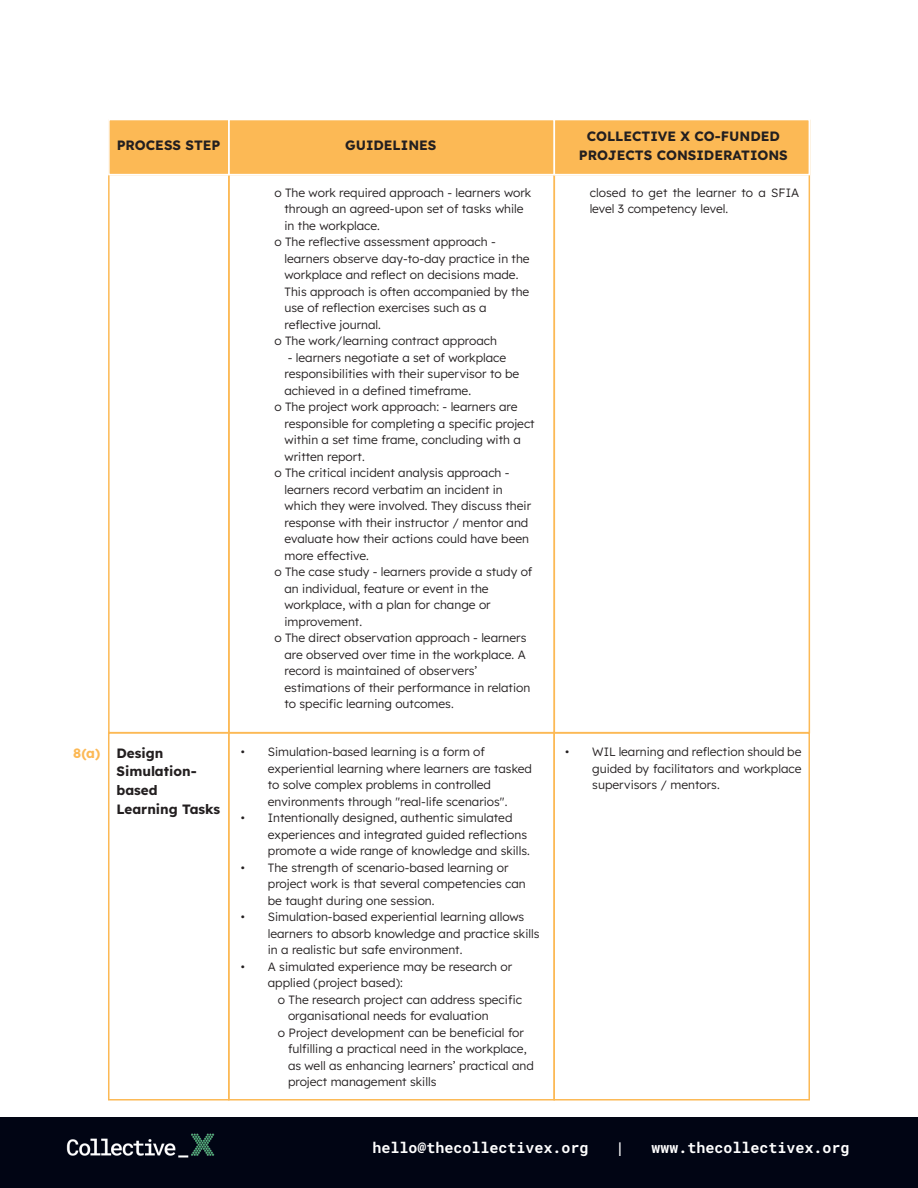
<style>
.page{position:relative;width:918px;height:1188px;background:#fff}
.page>*{position:absolute;margin:0;border:0;box-sizing:border-box;transform-origin:0 0}
.t1{font:700 15px "Roboto Mono";color:#fff}
.t2{font:13.5px/18.8px "Lexend";color:#231f20;text-align:center}
.t3{font:13.5px "Lexend";color:#fcb955}
.t4{font:12px/16.5px "Lexend";color:#231f20}
</style>
<div class="page">
<div style="left:0;top:1118px;width:918px;height:70px;background:#010514"></div>
<img style="left:45px;top:1117px;width:191px;height:41px">
<div style="left:108px;top:120px;width:702px;height:55px;background:#fcb955"></div>
<div style="left:108px;top:120px;width:122px;height:613px;border:2px solid #fcb955"></div>
<div style="left:554px;top:120px;width:256px;height:613px;border:2px solid #fcb955"></div>
<div style="left:228px;top:119px;width:327px;height:56px;border:2px solid #fff"></div>
<div style="left:108px;top:119px;width:122px;height:56px;border:2px solid #fff"></div>
<div style="left:554px;top:119px;width:256px;height:56px;border:2px solid #fff"></div>
<div style="left:228px;top:732px;width:327px;height:369px;border:2px solid #fcb955"></div>
<div style="left:108px;top:732px;width:122px;height:369px;border:2px solid #fcb955"></div>
<div style="left:554px;top:732px;width:256px;height:369px;border:2px solid #fcb955"></div>
<p class="t3" style="left:73px;top:743px;width:29px">8(a)</p>
<p class="t2" style="left:117px;top:135px;width:105px">PROCESS STEP</p>
<p class="t2" style="left:345px;top:135px;width:93px">GUIDELINES</p>
<p class="t2" style="left:579px;top:126px;width:210px">COLLECTIVE X CO-FUNDED<br>PROJECTS CONSIDERATIONS</p>
<p class="t4" style="left:274px;top:183px;width:258px">o The work required approach - learners work</p>
<p class="t4" style="left:285px;top:200px;width:241px">through an agreed-upon set of tasks while</p>
<p class="t4" style="left:285px;top:216px;width:97px">in the workplace.</p>
<p class="t4" style="left:274px;top:233px;width:223px">o The reflective assessment approach -</p>
<p class="t4" style="left:285px;top:249px;width:247px">learners observe day-to-day practice in the</p>
<p class="t4" style="left:285px;top:266px;width:235px">workplace and reflect on decisions made.</p>
<p class="t4" style="left:285px;top:282px;width:246px">This approach is often accompanied by the</p>
<p class="t4" style="left:285px;top:299px;width:204px">use of reflection exercises such as a</p>
<p class="t4" style="left:285px;top:315px;width:98px">reflective journal.</p>
<p class="t4" style="left:274px;top:332px;width:224px">o The work/learning contract approach</p>
<p class="t4" style="left:288px;top:348px;width:220px">- learners negotiate a set of workplace</p>
<p class="t4" style="left:285px;top:365px;width:236px">responsibilities with their supervisor to be</p>
<p class="t4" style="left:285px;top:381px;width:188px">achieved in a defined timeframe.</p>
<p class="t4" style="left:274px;top:398px;width:245px">o The project work approach: - learners are</p>
<p class="t4" style="left:285px;top:414px;width:252px">responsible for completing a specific project</p>
<p class="t4" style="left:285px;top:431px;width:238px">within a set time frame, concluding with a</p>
<p class="t4" style="left:285px;top:447px;width:82px">written report.</p>
<p class="t4" style="left:274px;top:464px;width:237px">o The critical incident analysis approach -</p>
<p class="t4" style="left:285px;top:480px;width:220px">learners record verbatim an incident in</p>
<p class="t4" style="left:285px;top:497px;width:248px">which they were involved. They discuss their</p>
<p class="t4" style="left:285px;top:513px;width:245px">response with their instructor / mentor and</p>
<p class="t4" style="left:285px;top:530px;width:246px">evaluate how their actions could have been</p>
<p class="t4" style="left:285px;top:546px;width:86px">more effective.</p>
<p class="t4" style="left:274px;top:563px;width:259px">o The case study - learners provide a study of</p>
<p class="t4" style="left:285px;top:579px;width:206px">an individual, feature or event in the</p>
<p class="t4" style="left:285px;top:596px;width:208px">workplace, with a plan for change or</p>
<p class="t4" style="left:285px;top:612px;width:79px">improvement.</p>
<p class="t4" style="left:274px;top:629px;width:254px">o The direct observation approach - learners</p>
<p class="t4" style="left:285px;top:645px;width:243px">are observed over time in the workplace. A</p>
<p class="t4" style="left:285px;top:662px;width:194px">record is maintained of observers’</p>
<p class="t4" style="left:285px;top:678px;width:247px">estimations of their performance in relation</p>
<p class="t4" style="left:285px;top:695px;width:171px">to specific learning outcomes.</p>
<p class="t4" style="left:590px;top:184px;width:211px">closed to get the learner to a SFIA level 3 competency level.</p>
<p class="t2" style="left:117px;top:743px;width:105px;text-align:left">Design<br>Simulation&shy;based<br>Learning Tasks</p>
<p class="t4" style="left:268px;top:743px;width:266px;text-indent:-27px">• Simulation-based learning is a form of experiential learning where learners are tasked to solve complex problems in controlled environments through "real-life scenarios".</p>
<p class="t4" style="left:268px;top:809px;width:263px;text-indent:-27px">• Intentionally designed, authentic simulated experiences and integrated guided reflections promote a wide range of knowledge and skills.</p>
<p class="t4" style="left:268px;top:858px;width:259px;text-indent:-27px">• The strength of scenario-based learning or project work is that several competencies can be taught during one session.</p>
<p class="t4" style="left:268px;top:908px;width:273px;text-indent:-27px">• Simulation-based experiential learning allows learners to absorb knowledge and practice skills in a realistic but safe environment.</p>
<p class="t4" style="left:268px;top:957px;width:246px;text-indent:-27px">• A simulated experience may be research or applied (project based):</p>
<p class="t4" style="left:278px;top:990px;width:246px">o The research project can address specific</p>
<p class="t4" style="left:288px;top:1007px;width:202px">organisational needs for evaluation</p>
<p class="t4" style="left:278px;top:1023px;width:248px">o Project development can be beneficial for</p>
<p class="t4" style="left:288px;top:1040px;width:240px">fulfilling a practical need in the workplace,</p>
<p class="t4" style="left:288px;top:1056px;width:247px">as well as enhancing learners’ practical and</p>
<p class="t4" style="left:288px;top:1073px;width:150px">project management skills</p>
<p class="t4" style="left:592px;top:743px;width:211px;text-align:justify;text-indent:-27px">• WIL learning and reflection should be guided by facilitators and workplace supervisors / mentors.</p>
<p class="t1" style="left:372px;top:1137px;width:218px">hello@thecollectivex.org</p>
<p class="t1" style="left:615px;top:1137px;width:10px">|</p>
<p class="t1" style="left:651px;top:1137px;width:200px">www.thecollectivex.org</p>
</div>
